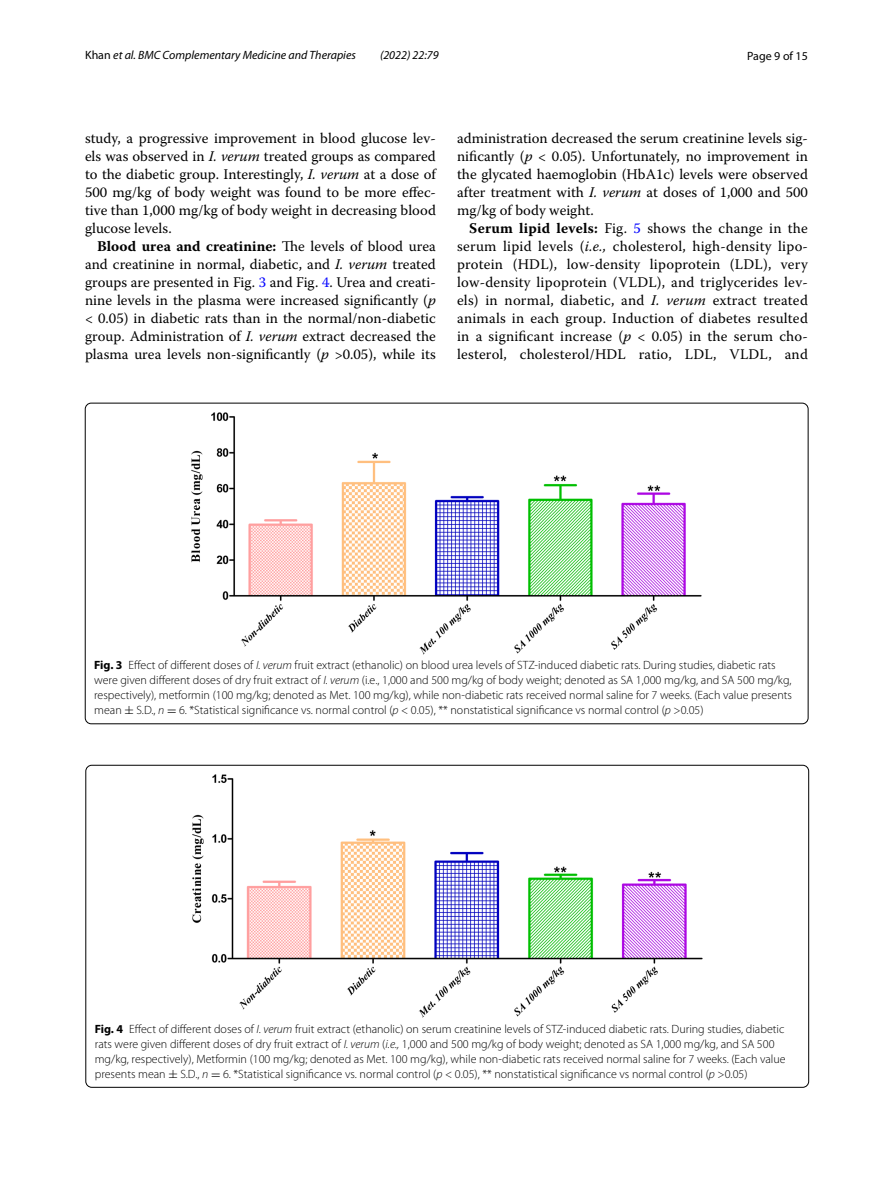
<style>
.page{position:relative;width:893px;height:1187px;background:#fff}
.page>*{position:absolute;margin:0;border:0;box-sizing:border-box;transform-origin:0 0}
.t1{font:14.7px/18px "Warnock Pro";color:#000;text-align:justify}
.t2{font:300 12px/15px "Myriad Pro";color:#000}
.t3{font:italic 12px "Myriad Pro";color:#000}
.t4{font:12px "Myriad Pro";color:#000}
.s1{font-style:normal}
.s2{font-style:italic}
.s3{font-weight:700}
.s4{color:#00f}
.s5{font-family:"MTSY";font-weight:400}
</style>
<div class="page">
<img style="left:191px;top:412px;width:511px;height:242px">
<img style="left:192px;top:774px;width:510px;height:243px">
<p class="t3" style="left:85px;top:48px;width:272px"><span class="s1">Khan</span> et al. BMC Complementary Medicine and Therapies</p>
<p class="t3" style="left:380px;top:48px;width:60px">(2022) 22:79</p>
<p class="t4" style="left:747px;top:48px;width:62px">Page 9 of 15</p>
<p class="t1" style="left:85px;top:128px;width:352px">study, a progressive improvement in blood glucose lev&shy;els was observed in <span class="s2">I. verum</span> treated groups as compared to the diabetic group. Interestingly, <span class="s2">I. verum</span> at a dose of 500 mg/kg of body weight was found to be more effec&shy;tive than 1,000 mg/kg of body weight in decreasing blood glucose levels.</p>
<p class="t1" style="left:85px;top:236px;width:352px;text-indent:12px"><span class="s3">Blood urea and creatinine:</span> The levels of blood urea and creatinine in normal, diabetic, and <span class="s2">I. verum</span> treated groups are presented in Fig. <span class="s4">3</span> and Fig. <span class="s4">4</span>. Urea and creati&shy;nine levels in the plasma were increased significantly (<span class="s2">p </span>&lt; 0.05) in diabetic rats than in the normal/non-diabetic group. Administration of <span class="s2">I. verum</span> extract decreased the plasma urea levels non-significantly (<span class="s2">p</span> &gt;0.05), while its</p>
<p class="t1" style="left:457px;top:128px;width:352px">administration decreased the serum creatinine levels sig&shy;nificantly (<span class="s2">p</span> &lt; 0.05). Unfortunately, no improvement in the glycated haemoglobin (HbA1c) levels were observed after treatment with <span class="s2">I. verum</span> at doses of 1,000 and 500 mg/kg of body weight.</p>
<p class="t1" style="left:457px;top:218px;width:352px;text-indent:12px"><span class="s3">Serum lipid levels:</span> Fig. <span class="s4">5</span> shows the change in the serum lipid levels (<span class="s2">i.e.,</span> cholesterol, high-density lipo&shy;protein (HDL), low-density lipoprotein (LDL), very low-density lipoprotein (VLDL), and triglycerides lev&shy;els) in normal, diabetic, and <span class="s2">I. verum</span> extract treated animals in each group. Induction of diabetes resulted in a significant increase (<span class="s2">p</span> &lt; 0.05) in the serum cho&shy;lesterol, cholesterol/HDL ratio, LDL, VLDL, and</p>
<p class="t2" style="left:94px;top:658px;width:699px"><span class="s3">Fig. 3</span> Effect of different doses of <span class="s2">I. verum</span> fruit extract (ethanolic) on blood urea levels of STZ-induced diabetic rats. During studies, diabetic rats were given different doses of dry fruit extract of <span class="s2">I. verum</span> (i.e., 1,000 and 500 mg/kg of body weight; denoted as SA 1,000 mg/kg, and SA 500 mg/kg, respectively), metformin (100 mg/kg; denoted as Met. 100 mg/kg), while non-diabetic rats received normal saline for 7 weeks. (Each value presents mean <span class="s5">±</span> S.D., <span class="s2">n</span> <span class="s5">=</span> 6. *Statistical significance vs. normal control (<span class="s2">p</span> &lt; 0.05), ** nonstatistical significance vs normal control (<span class="s2">p</span> &gt;0.05)</p>
<p class="t2" style="left:95px;top:1021px;width:692px"><span class="s3">Fig. 4</span> Effect of different doses of <span class="s2">I. verum</span> fruit extract (ethanolic) on serum creatinine levels of STZ-induced diabetic rats. During studies, diabetic rats were given different doses of dry fruit extract of <span class="s2">I. verum</span> (<span class="s2">i.e.,</span> 1,000 and 500 mg/kg of body weight; denoted as SA 1,000 mg/kg, and SA 500 mg/kg, respectively), Metformin (100 mg/kg; denoted as Met. 100 mg/kg), while non-diabetic rats received normal saline for 7 weeks. (Each value presents mean <span class="s5">±</span> S.D., <span class="s2">n</span> <span class="s5">=</span> 6. *Statistical significance vs. normal control (<span class="s2">p</span> &lt; 0.05), ** nonstatistical significance vs normal control (<span class="s2">p</span> &gt;0.05)</p>
</div>
